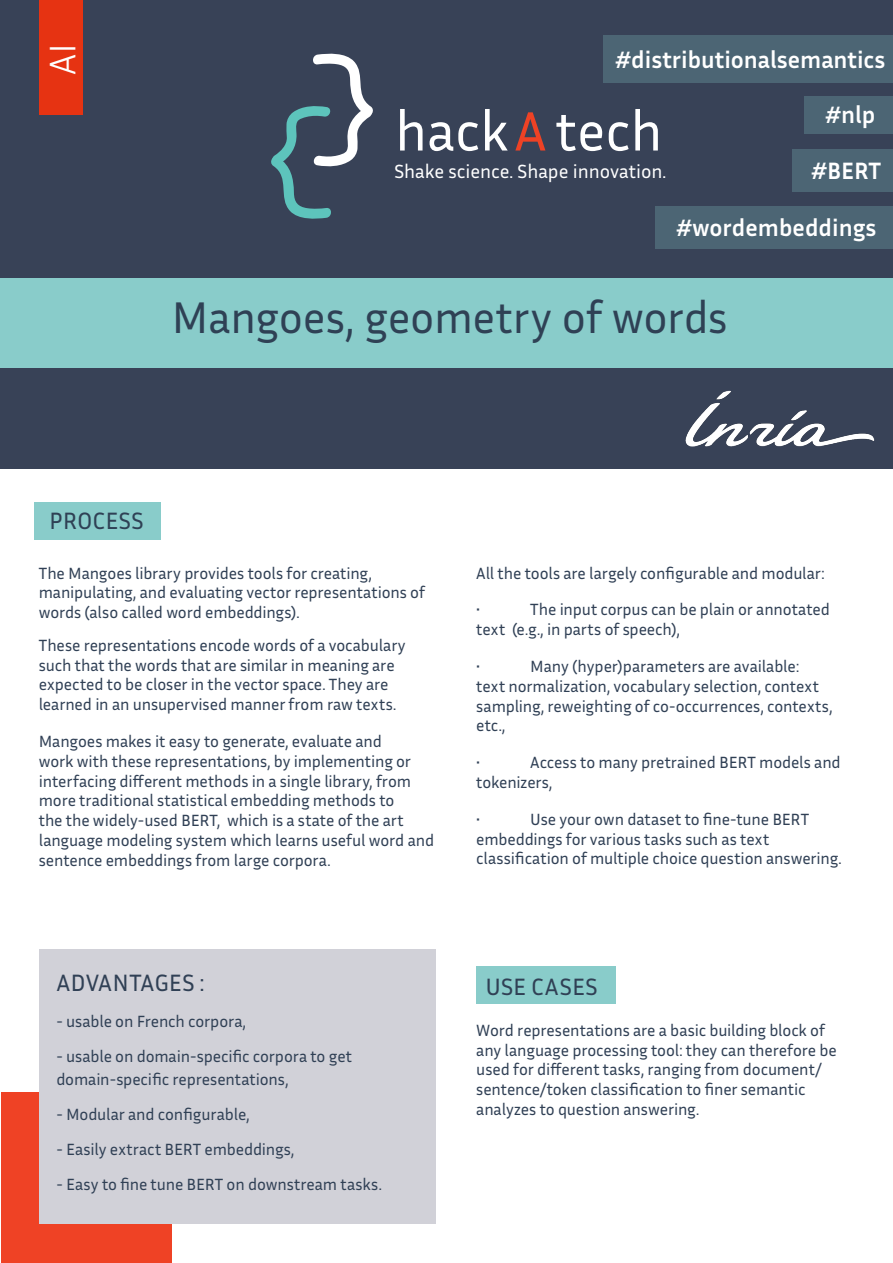
<style>
.page{position:relative;width:893px;height:1263px;background:#fff}
.page>*{position:absolute;margin:0;border:0;box-sizing:border-box;transform-origin:0 0}
.t1{font:56.1px "Inria Sans";color:#fff}
.t2{font:45px "Inria Sans";letter-spacing:-.005em;color:#2f4155}
.t3{font:300 37.5px "Inria Sans";color:#fff}
.t4{font:700 24px "Inria Sans";color:#fff}
.t5{font:24px "Inria Sans";letter-spacing:.005em;color:#304055}
.t6{font:24px "Inria Sans";color:#2f4155}
.t7{font:19.35px "Inria Sans";color:#fff}
.t8{font:16.5px/19.8px "Inria Sans";letter-spacing:-.005em;color:#304055}
.s1{color:#ee4225}
</style>
<div class="page">
<div style="left:1px;top:1093px;width:170px;height:170px;background:#ef4225"></div>
<div style="left:39px;top:949px;width:397px;height:275px;background:#d1d1d8"></div>
<div style="left:0;top:0;width:893px;height:468px;background:#384257"></div>
<div style="left:39px;top:0;width:44px;height:114px;background:#e63312"></div>
<div style="left:0;top:279px;width:893px;height:89px;background:#89ccca"></div>
<img style="left:685px;top:390px;width:190px;height:57px">
<div style="left:655px;top:206px;width:238px;height:43px;background:#4c6574"></div>
<div style="left:805px;top:96px;width:88px;height:38px;background:#4c6574"></div>
<div style="left:792px;top:149px;width:101px;height:43px;background:#4c6574"></div>
<div style="left:604px;top:35px;width:289px;height:48px;background:#4c6574"></div>
<svg style="left:271px;top:53px;width:102px;height:166px"></svg>
<div style="left:34px;top:502px;width:127px;height:38px;background:#89ccca"></div>
<div style="left:476px;top:966px;width:139px;height:38px;background:#89ccca"></div>
<p class="t3" style="left:38px;top:75px;width:34px;rotate:-90deg">AI</p>
<p class="t4" style="left:616px;top:44px;width:271px">#distributionalsemantics</p>
<p class="t1" style="left:395px;top:95px;width:269px">hack<span class="s1">A</span> tech</p>
<p class="t7" style="left:394px;top:159px;width:273px">Shake science. Shape innovation.</p>
<p class="t4" style="left:825px;top:99px;width:51px">#nlp</p>
<p class="t4" style="left:811px;top:155px;width:71px">#BERT</p>
<p class="t4" style="left:676px;top:212px;width:201px">#wordembeddings</p>
<p class="t2" style="left:172px;top:289px;width:558px">Mangoes, geometry of words</p>
<p class="t6" style="left:49px;top:505px;width:96px">PROCESS</p>
<p class="t8" style="left:39px;top:562px;width:388px">The Mangoes library provides tools for creating, manipulating, and evaluating vector representations of words (also called word embeddings).</p>
<p class="t8" style="left:39px;top:635px;width:368px">These representations encode words of a vocabulary such that the words that are similar in meaning are expected to be closer in the vector space. They are learned in an unsupervised manner from raw texts.</p>
<p class="t8" style="left:39px;top:731px;width:397px">Mangoes makes it easy to generate, evaluate and<br>work with these representations, by implementing or interfacing different methods in a single library, from more traditional statistical embedding methods to<br>the the widely-used BERT, which is a state of the art language modeling system which learns useful word and sentence embeddings from large corpora.</p>
<p class="t8" style="left:476px;top:562px;width:350px">All the tools are largely configurable and modular:</p>
<p class="t8" style="left:476px;top:599px;width:6px">•</p>
<p class="t8" style="left:476px;top:599px;width:355px;text-indent:54px">The input corpus can be plain or annotated text (e.g., in parts of speech),</p>
<p class="t8" style="left:476px;top:656px;width:6px">•</p>
<p class="t8" style="left:476px;top:656px;width:358px;text-indent:54px">Many (hyper)parameters are available:<br>text normalization, vocabulary selection, context sampling, reweighting of co-occurrences, contexts, etc.,</p>
<p class="t8" style="left:476px;top:752px;width:6px">•</p>
<p class="t8" style="left:476px;top:752px;width:366px;text-indent:54px">Access to many pretrained BERT models and tokenizers,</p>
<p class="t8" style="left:476px;top:809px;width:6px">•</p>
<p class="t8" style="left:476px;top:809px;width:367px;text-indent:54px">Use your own dataset to fine-tune BERT embeddings for various tasks such as text classification of multiple choice question answering.</p>
<p class="t5" style="left:56px;top:967px;width:150px">ADVANTAGES :</p>
<p class="t5" style="left:485px;top:971px;width:114px">USE CASES</p>
<p class="t8" style="left:56px;top:1011px;width:191px">- usable on French corpora,</p>
<p class="t8" style="left:56px;top:1045px;width:297px;line-height:22.5px">- usable on domain-specific corpora to get domain-specific representations,</p>
<p class="t8" style="left:56px;top:1104px;width:195px">- Modular and configurable,</p>
<p class="t8" style="left:56px;top:1139px;width:240px">- Easily extract BERT embeddings,</p>
<p class="t8" style="left:56px;top:1174px;width:327px">- Easy to fine tune BERT on downstream tasks.</p>
<p class="t8" style="left:476px;top:1020px;width:362px">Word representations are a basic building block of any language processing tool: they can therefore be used for different tasks, ranging from document/ sentence/token classification to finer semantic analyzes to question answering.</p>
</div>
